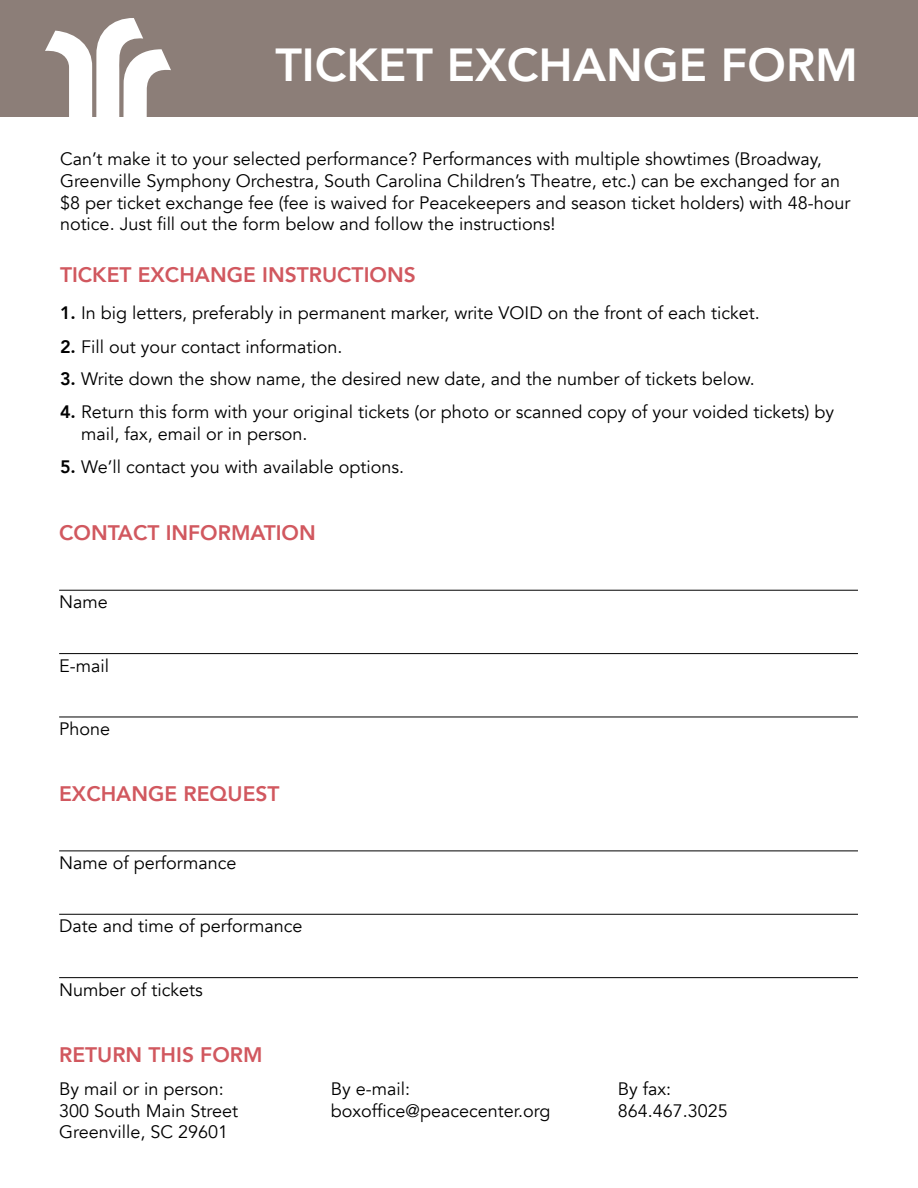
<style>
.page{position:relative;width:918px;height:1188px;background:#fff}
.page>*{position:absolute;margin:0;border:0;box-sizing:border-box;transform-origin:0 0}
.t1{font:800 46.2px "Avenir";color:#fff}
.t2{font:800 21px "Avenir";color:#d1585f}
.t3{font:18px/21.6px "Avenir";color:#000}
.s1{font-weight:800}
</style>
<div class="page">
<div style="left:0;top:0;width:918px;height:116px;background:#8c7e78"></div>
<hr style="left:59px;top:590px;width:799px;height:1px;background:#000">
<hr style="left:59px;top:653px;width:799px;height:1px;background:#000">
<hr style="left:59px;top:717px;width:799px;height:1px;background:#000">
<hr style="left:59px;top:851px;width:799px;height:1px;background:#000">
<hr style="left:59px;top:914px;width:799px;height:1px;background:#000">
<hr style="left:59px;top:977px;width:799px;height:1px;background:#000">
<svg style="left:45px;top:18px;width:126px;height:99px"></svg>
<h1 class="t1" style="left:275px;top:29px;width:584px">TICKET EXCHANGE FORM</h1>
<p class="t3" style="left:60px;top:149px;width:792px">Can’t make it to your selected performance? Performances with multiple showtimes (Broadway, Greenville Symphony Orchestra, South Carolina Children’s Theatre, etc.) can be exchanged for an $8 per ticket exchange fee (fee is waived for Peacekeepers and season ticket holders) with 48-hour notice. Just fill out the form below and follow the instructions!</p>
<p class="t2" style="left:60px;top:258px;width:357px">TICKET EXCHANGE INSTRUCTIONS</p>
<p class="t3" style="left:60px;top:303px;width:701px"><span class="s1">1.</span> In big letters, preferably in permanent marker, write VOID on the front of each ticket.</p>
<p class="t3" style="left:60px;top:336px;width:284px"><span class="s1">2.</span> Fill out your contact information.</p>
<p class="t3" style="left:60px;top:369px;width:696px"><span class="s1">3.</span> Write down the show name, the desired new date, and the number of tickets below.</p>
<p class="t3" style="left:81px;top:402px;width:755px;text-indent:-21px"><span class="s1">4.</span> Return this form with your original tickets (or photo or scanned copy of your voided tickets) by mail, fax, email or in person.</p>
<p class="t3" style="left:60px;top:457px;width:346px"><span class="s1">5.</span> We’ll contact you with available options.</p>
<p class="t2" style="left:59px;top:517px;width:258px">CONTACT INFORMATION</p>
<p class="t3" style="left:59px;top:592px;width:50px">Name</p>
<p class="t3" style="left:59px;top:655px;width:51px">E-mail</p>
<p class="t3" style="left:59px;top:718px;width:53px">Phone</p>
<p class="t2" style="left:59px;top:777px;width:222px">EXCHANGE REQUEST</p>
<p class="t3" style="left:59px;top:852px;width:179px">Name of performance</p>
<p class="t3" style="left:59px;top:916px;width:245px">Date and time of performance</p>
<p class="t3" style="left:59px;top:979px;width:145px">Number of tickets</p>
<p class="t2" style="left:59px;top:1038px;width:205px">RETURN THIS FORM</p>
<p class="t3" style="left:59px;top:1078px;width:181px">By mail or in person:<br>300 South Main Street<br>Greenville, SC 29601</p>
<p class="t3" style="left:331px;top:1078px;width:221px">By e-mail: boxoffice@peacecenter.org</p>
<p class="t3" style="left:618px;top:1078px;width:112px">By fax:<br>864.467.3025</p>
</div>
